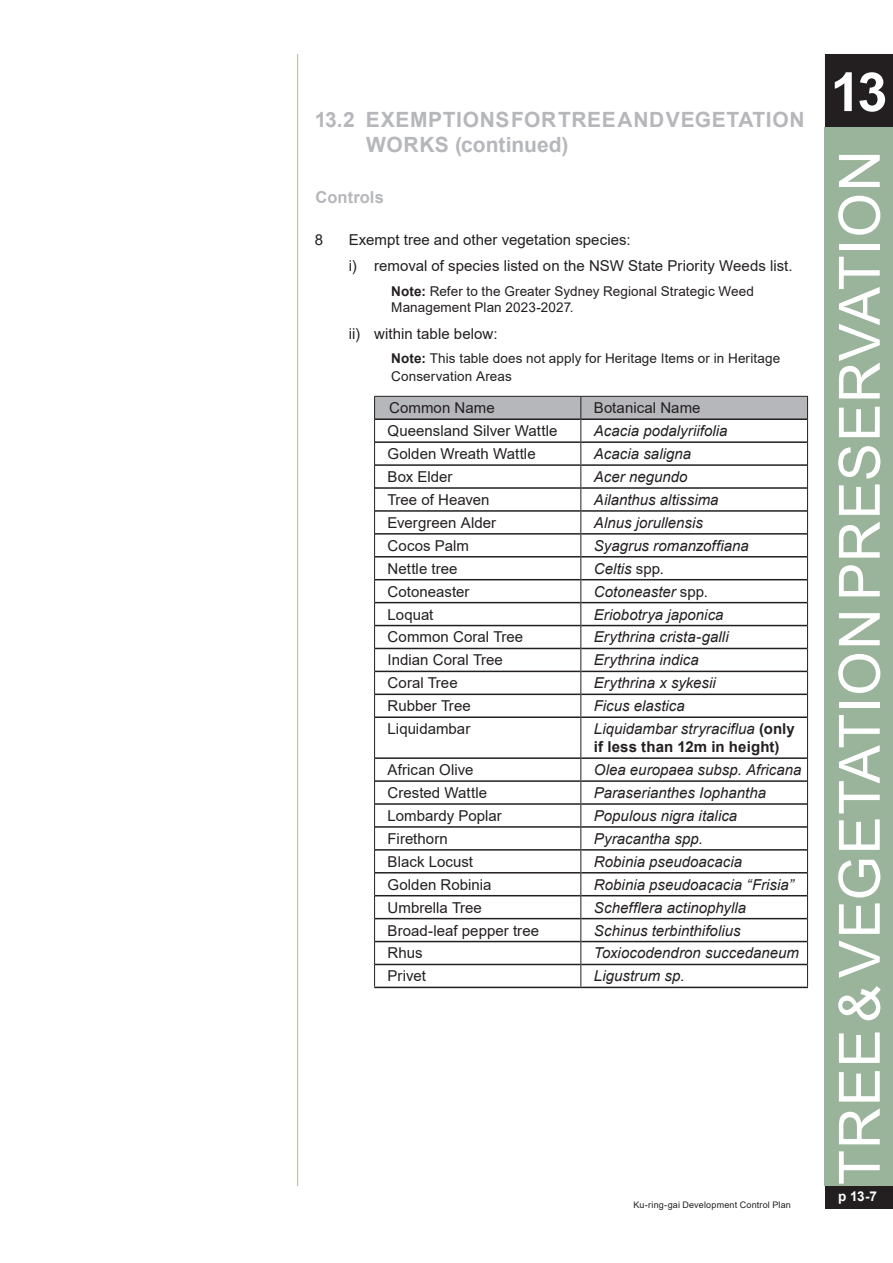
<style>
.page{position:relative;width:893px;height:1263px;background:#fff}
.page>*{position:absolute;margin:0;border:0;box-sizing:border-box;transform-origin:0 0}
.t1{font:57px "Arial";letter-spacing:.015em;color:#fff}
.t2{font:700 54px "Arial";color:#fff}
._1b__header_continue{font:700 21px/25.2px "Arial";letter-spacing:.03em;color:#b6b7bb}
._2a__title_heading{font:700 16.5px "Arial";letter-spacing:.005em;color:#b6b7bb}
._1a__body{font:15px "Arial";letter-spacing:.005em;color:#231f20}
._1a__body-2{font:italic 15px "Arial";color:#231f20}
._1a__body-3{font:700 15px/18px "Arial";letter-spacing:.01em;color:#231f20}
._1aii__body_notes{font:13.5px/16.2px "Arial";letter-spacing:.005em;color:#231f20}
._1d__body_bullets{font:13.5px/18px "Arial";letter-spacing:.01em;color:#231f20}
.t3{font:700 13.5px "Arial";color:#fff}
.t4{font:9px "Arial";letter-spacing:.02em;color:#231f20}
.s1{font-weight:700}
.s2{font-style:normal}
.s3{font-weight:400;font-style:italic}
</style>
<div class="page">
<div style="left:825px;top:54px;width:68px;height:74px;background:#231f20"></div>
<div style="left:825px;top:1186px;width:68px;height:23px;background:#231f20"></div>
<hr style="left:297px;top:54px;width:1px;height:1132px;background:#b6b491">
<div style="left:825px;top:128px;width:68px;height:1058px;background:#99b49a"></div>
<hr style="left:375px;top:716px;width:205px;height:2px;background:#231f20">
<hr style="left:581px;top:716px;width:226px;height:2px;background:#231f20">
<hr style="left:375px;top:757px;width:205px;height:2px;background:#231f20">
<hr style="left:581px;top:757px;width:226px;height:2px;background:#231f20">
<hr style="left:375px;top:780px;width:205px;height:2px;background:#231f20">
<hr style="left:581px;top:780px;width:226px;height:2px;background:#231f20">
<hr style="left:375px;top:803px;width:205px;height:2px;background:#231f20">
<hr style="left:581px;top:803px;width:226px;height:2px;background:#231f20">
<hr style="left:375px;top:826px;width:205px;height:2px;background:#231f20">
<hr style="left:581px;top:826px;width:226px;height:2px;background:#231f20">
<hr style="left:375px;top:849px;width:205px;height:2px;background:#231f20">
<hr style="left:581px;top:849px;width:226px;height:2px;background:#231f20">
<hr style="left:375px;top:872px;width:205px;height:1px;background:#231f20">
<hr style="left:581px;top:872px;width:226px;height:1px;background:#231f20">
<hr style="left:375px;top:895px;width:205px;height:1px;background:#231f20">
<hr style="left:581px;top:895px;width:226px;height:1px;background:#231f20">
<hr style="left:375px;top:918px;width:205px;height:1px;background:#231f20">
<hr style="left:581px;top:918px;width:226px;height:1px;background:#231f20">
<hr style="left:375px;top:941px;width:205px;height:1px;background:#231f20">
<hr style="left:581px;top:941px;width:226px;height:1px;background:#231f20">
<hr style="left:375px;top:964px;width:205px;height:1px;background:#231f20">
<hr style="left:581px;top:964px;width:226px;height:1px;background:#231f20">
<hr style="left:374px;top:987px;width:207px;height:1px;background:#231f20">
<hr style="left:581px;top:987px;width:227px;height:1px;background:#231f20">
<svg style="left:374px;top:396px;width:434px;height:321px"></svg>
<hr style="left:374px;top:717px;width:1px;height:41px;background:#231f20">
<hr style="left:580px;top:717px;width:1px;height:41px;background:#231f20">
<hr style="left:807px;top:717px;width:1px;height:41px;background:#231f20">
<svg style="left:374px;top:758px;width:1px;height:229px"></svg>
<svg style="left:580px;top:758px;width:1px;height:229px"></svg>
<svg style="left:807px;top:758px;width:1px;height:229px"></svg>
<p class="_1b__header_continue" style="left:366px;top:107px;width:440px;text-indent:-51px">13.2 EXEMPTIONS FOR TREE AND VEGETATION<br>WORKS (continued)</p>
<p class="_2a__title_heading" style="left:316px;top:186px;width:70px">Controls</p>
<p class="_1a__body" style="left:315px;top:229px;width:10px">8</p>
<p class="_1a__body" style="left:349px;top:229px;width:283px">Exempt tree and other vegetation species:</p>
<p class="_1a__body" style="left:349px;top:256px;width:445px">i) removal of species listed on the NSW State Priority Weeds list.</p>
<p class="_1aii__body_notes" style="left:391px;top:283px;width:364px"><span class="s1">Note:</span> Refer to the Greater Sydney Regional Strategic Weed<br>Management Plan 2023-2027.</p>
<p class="_1a__body" style="left:349px;top:323px;width:150px">ii) within table below:</p>
<p class="_1d__body_bullets" style="left:391px;top:350px;width:390px"><span class="s1">Note:</span> This table does not apply for Heritage Items or in Heritage<br>Conservation Areas</p>
<p class="_1a__body" style="left:389px;top:398px;width:107px">Common Name</p>
<p class="_1a__body" style="left:594px;top:398px;width:108px">Botanical Name</p>
<p class="_1a__body" style="left:388px;top:421px;width:171px">Queensland Silver Wattle</p>
<p class="_1a__body-2" style="left:594px;top:421px;width:135px">Acacia podalyriifolia</p>
<p class="_1a__body" style="left:388px;top:443px;width:150px">Golden Wreath Wattle</p>
<p class="_1a__body-2" style="left:594px;top:444px;width:99px">Acacia saligna</p>
<p class="_1a__body" style="left:388px;top:466px;width:66px">Box Elder</p>
<p class="_1a__body-2" style="left:594px;top:467px;width:95px">Acer negundo</p>
<p class="_1a__body" style="left:388px;top:489px;width:104px">Tree of Heaven</p>
<p class="_1a__body-2" style="left:594px;top:490px;width:126px">Ailanthus altissima</p>
<p class="_1a__body" style="left:388px;top:512px;width:110px">Evergreen Alder</p>
<p class="_1a__body-2" style="left:594px;top:513px;width:111px">Alnus jorullensis</p>
<p class="_1a__body" style="left:388px;top:535px;width:83px">Cocos Palm</p>
<p class="_1a__body-2" style="left:594px;top:536px;width:156px">Syagrus romanzoffiana</p>
<p class="_1a__body" style="left:388px;top:558px;width:71px">Nettle tree</p>
<p class="_1a__body-2" style="left:594px;top:559px;width:72px">Celtis <span class="s2">spp.</span></p>
<p class="_1a__body" style="left:388px;top:581px;width:83px">Cotoneaster</p>
<p class="_1a__body-2" style="left:594px;top:582px;width:116px">Cotoneaster <span class="s2">spp.</span></p>
<p class="_1a__body" style="left:388px;top:604px;width:47px">Loquat</p>
<p class="_1a__body-2" style="left:594px;top:605px;width:131px">Eriobotrya japonica</p>
<p class="_1a__body" style="left:388px;top:627px;width:137px">Common Coral Tree</p>
<p class="_1a__body-2" style="left:594px;top:627px;width:136px">Erythrina crista-galli</p>
<p class="_1a__body" style="left:388px;top:650px;width:117px">Indian Coral Tree</p>
<p class="_1a__body-2" style="left:594px;top:650px;width:106px">Erythrina indica</p>
<p class="_1a__body" style="left:388px;top:673px;width:72px">Coral Tree</p>
<p class="_1a__body-2" style="left:594px;top:673px;width:124px">Erythrina x sykesii</p>
<p class="_1a__body" style="left:388px;top:696px;width:85px">Rubber Tree</p>
<p class="_1a__body-2" style="left:594px;top:696px;width:93px">Ficus elastica</p>
<p class="_1a__body" style="left:388px;top:718px;width:84px">Liquidambar</p>
<p class="_1a__body-3" style="left:594px;top:720px;width:202px"><span class="s3">Liquidambar stryraciflua</span> (only if less than 12m in height)</p>
<p class="_1a__body" style="left:388px;top:759px;width:87px">African Olive</p>
<p class="_1a__body-2" style="left:594px;top:760px;width:209px">Olea europaea subsp. Africana</p>
<p class="_1a__body" style="left:388px;top:782px;width:101px">Crested Wattle</p>
<p class="_1a__body-2" style="left:594px;top:783px;width:174px">Paraserianthes Iophantha</p>
<p class="_1a__body" style="left:388px;top:805px;width:116px">Lombardy Poplar</p>
<p class="_1a__body-2" style="left:594px;top:806px;width:145px">Populous nigra italica</p>
<p class="_1a__body" style="left:388px;top:828px;width:62px">Firethorn</p>
<p class="_1a__body-2" style="left:594px;top:829px;width:111px">Pyracantha spp.</p>
<p class="_1a__body" style="left:388px;top:851px;width:87px">Black Locust</p>
<p class="_1a__body-2" style="left:594px;top:852px;width:150px">Robinia pseudoacacia</p>
<p class="_1a__body" style="left:388px;top:874px;width:105px">Golden Robinia</p>
<p class="_1a__body-2" style="left:594px;top:875px;width:201px">Robinia pseudoacacia “Frisia”</p>
<p class="_1a__body" style="left:388px;top:897px;width:96px">Umbrella Tree</p>
<p class="_1a__body-2" style="left:594px;top:898px;width:154px">Schefflera actinophylla</p>
<p class="_1a__body" style="left:388px;top:920px;width:153px">Broad-leaf pepper tree</p>
<p class="_1a__body-2" style="left:594px;top:920px;width:148px">Schinus terbinthifolius</p>
<p class="_1a__body" style="left:388px;top:943px;width:37px">Rhus</p>
<p class="_1a__body-2" style="left:594px;top:943px;width:207px">Toxiocodendron succedaneum</p>
<p class="_1a__body" style="left:388px;top:966px;width:40px">Privet</p>
<p class="_1a__body-2" style="left:594px;top:966px;width:92px">Ligustrum sp.</p>
<p class="t4" style="left:633px;top:1199px;width:159px">Ku-ring-gai Development Control Plan</p>
<h2 class="t2" style="left:830px;top:54px;width:58px">13</h2>
<h1 class="t1" style="left:820px;top:1185px;width:1036px;rotate:-90deg">TREE &amp; VEGETATION PRESERVATION</h1>
<p class="t3" style="left:838px;top:1186px;width:40px">p 13-7</p>
</div>
